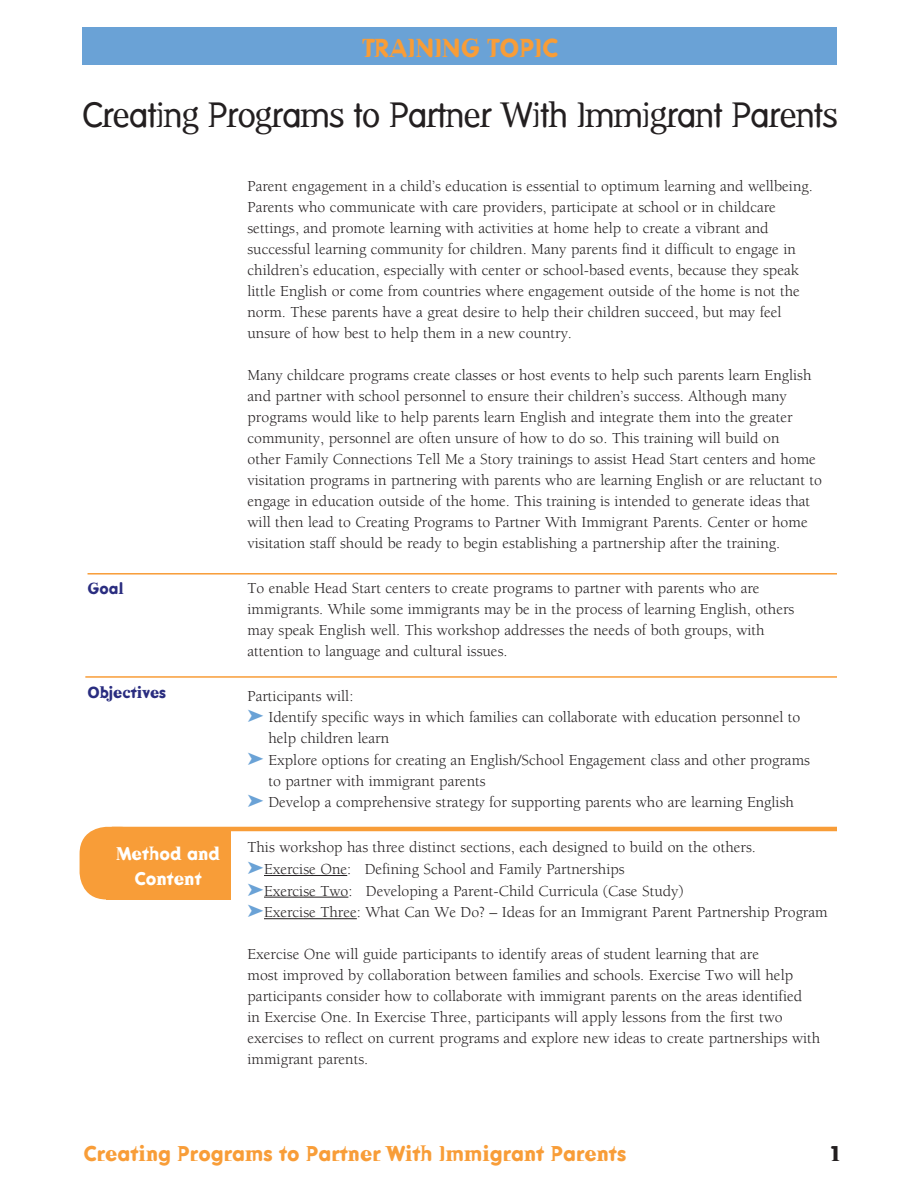
<style>
.page{position:relative;width:918px;height:1188px;background:#fff}
.page>*{position:absolute;margin:0;border:0;box-sizing:border-box;transform-origin:0 0}
.t1{font:34.5px "Dead History Roman";letter-spacing:-.02em;color:#231f20}
.Normal6{font:700 25.5px "Dead History";color:#f89d38}
.t2{font:700 21px "Dead History";color:#f89d38}
.t3{font:700 21px "Dead History";color:#231f20}
.Normal6-2{font:700 18px/25.5px "Dead History";color:#fff;text-align:center}
.t4{font:15.75px/21px "Berkeley";color:#231f20}
.Normal6-3{font:700 15.75px "Dead History";color:#2a2d80}
.s1{color:#6aa2d6}
</style>
<div class="page">
<div style="left:82px;top:27px;width:755px;height:37px;background:#6aa2d6"></div>
<hr style="left:88px;top:573px;width:749px;height:2px;background:#f89d38">
<hr style="left:85px;top:676px;width:752px;height:2px;background:#f89d38">
<div style="left:80px;top:827px;width:67px;height:73px;background:#f89d38;border-radius:27px"></div>
<div style="left:106px;top:831px;width:124px;height:69px;background:#f89d38"></div>
<hr style="left:112px;top:827px;width:725px;height:4px;background:#f89d38">
<hr style="left:264px;top:875px;width:83px;height:1px;background:#231f20">
<hr style="left:264px;top:897px;width:84px;height:1px;background:#231f20">
<hr style="left:264px;top:918px;width:93px;height:1px;background:#231f20">
<p class="Normal6" style="left:363px;top:30px;width:197px">TRAINING TOPIC</p>
<p class="t1" style="left:82px;top:90px;width:757px">Creating Programs to Partner With Immigrant Parents</p>
<p class="Normal6-3" style="left:88px;top:577px;width:38px">Goal</p>
<p class="Normal6-3" style="left:87px;top:681px;width:80px">Objectives</p>
<p class="Normal6-2" style="left:116px;top:840px;width:105px">Method and<br>Content</p>
<p class="t4" style="left:248px;top:176px;width:567px">Parent engagement in a child’s education is essential to optimum learning and wellbeing.<br>Parents who communicate with care providers, participate at school or in childcare settings, and promote learning with activities at home help to create a vibrant and successful learning community for children. Many parents find it difficult to engage in children’s education, especially with center or school-based events, because they speak little English or come from countries where engagement outside of the home is not the norm. These parents have a great desire to help their children succeed, but may feel unsure of how best to help them in a new country.</p>
<p class="t4" style="left:248px;top:365px;width:576px">Many childcare programs create classes or host events to help such parents learn English and partner with school personnel to ensure their children’s success. Although many programs would like to help parents learn English and integrate them into the greater community, personnel are often unsure of how to do so. This training will build on<br>other Family Connections Tell Me a Story trainings to assist Head Start centers and home visitation programs in partnering with parents who are learning English or are reluctant to engage in education outside of the home. This training is intended to generate ideas that will then lead to Creating Programs to Partner With Immigrant Parents. Center or home visitation staff should be ready to begin establishing a partnership after the training.</p>
<p class="t4" style="left:248px;top:577px;width:548px">To enable Head Start centers to create programs to partner with parents who are immigrants. While some immigrants may be in the process of learning English, others may speak English well. This workshop addresses the needs of both groups, with attention to language and cultural issues.</p>
<p class="t4" style="left:248px;top:685px;width:107px">Participants will:</p>
<p class="t4" style="left:268px;top:707px;width:534px;text-indent:-21px"><span class="s1">➤</span> Identify specific ways in which families can collaborate with education personnel to help children learn</p>
<p class="t4" style="left:268px;top:750px;width:543px;text-indent:-21px"><span class="s1">➤</span> Explore options for creating an English/School Engagement class and other programs to partner with immigrant parents</p>
<p class="t4" style="left:248px;top:792px;width:548px"><span class="s1">➤</span> Develop a comprehensive strategy for supporting parents who are learning English</p>
<p class="t4" style="left:248px;top:837px;width:510px">This workshop has three distinct sections, each designed to build on the others.</p>
<p class="t4" style="left:248px;top:859px;width:379px"><span class="s1">➤</span>Exercise One: Defining School and Family Partnerships</p>
<p class="t4" style="left:248px;top:880px;width:438px"><span class="s1">➤</span>Exercise Two: Developing a Parent-Child Curricula (Case Study)</p>
<p class="t4" style="left:248px;top:902px;width:582px"><span class="s1">➤</span>Exercise Three: What Can We Do? – Ideas for an Immigrant Parent Partnership Program</p>
<p class="t4" style="left:248px;top:944px;width:574px">Exercise One will guide participants to identify areas of student learning that are<br>most improved by collaboration between families and schools. Exercise Two will help participants consider how to collaborate with immigrant parents on the areas identified<br>in Exercise One. In Exercise Three, participants will apply lessons from the first two exercises to reflect on current programs and explore new ideas to create partnerships with immigrant parents.</p>
<h3 class="t2" style="left:84px;top:1139px;width:544px">Creating Programs to Partner With Immigrant Parents</h3>
<h3 class="t3" style="left:831px;top:1139px;width:10px">1</h3>
</div>
